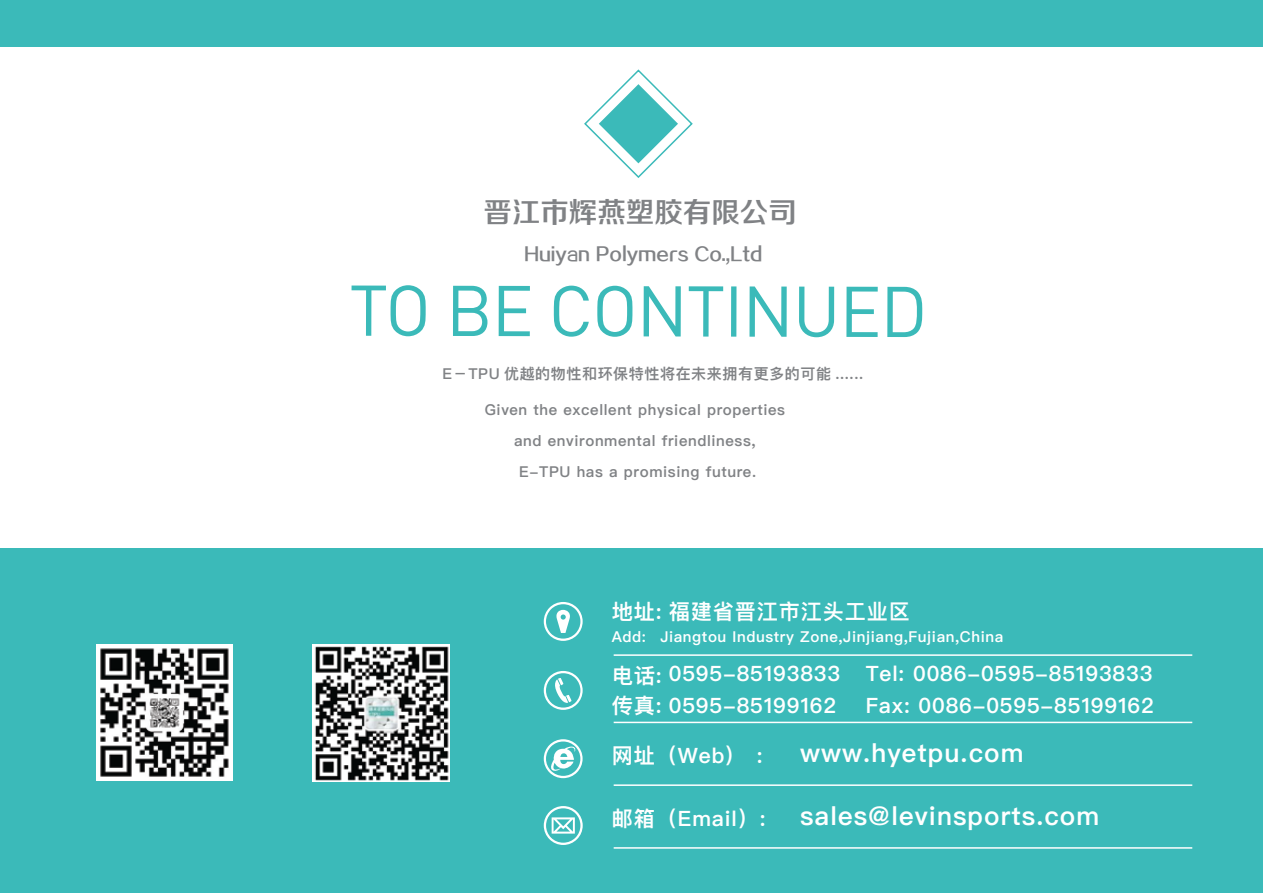
<style>
.page{position:relative;width:1263px;height:893px;background:#fff}
.page>*{position:absolute;margin:0;border:0;box-sizing:border-box;transform-origin:0 0}
.t1{font:70.5px "DIN";letter-spacing:-.025em;color:#3bbab9}
.t2{font:28.5px "FZZZHONGJW GB1 0";color:#808285}
.t3{font:600 25.8px "Ping Fang SC";letter-spacing:.04em;color:#fff}
.t4{font:600 21.15px/31.7px "Ping Fang SC";letter-spacing:.04em;color:#fff}
.t5{font:17.7px "FZZZHONGJW GB1 0";color:#808285}
.t6{font:600 15px/30.9px "Ping Fang SC";letter-spacing:.04em;color:#808285;text-align:center}
.t7{font:600 15px "Ping Fang SC";letter-spacing:.04em;color:#fff}
</style>
<div class="page">
<div style="left:0;top:0;width:1263px;height:46px;background:#3bbab9"></div>
<div style="left:0;top:548px;width:1263px;height:345px;background:#3bbab9"></div>
<svg style="left:584px;top:69px;width:109px;height:109px"></svg>
<svg style="left:544px;top:671px;width:39px;height:39px"></svg>
<svg style="left:544px;top:806px;width:39px;height:39px"></svg>
<svg style="left:544px;top:602px;width:39px;height:39px"></svg>
<svg style="left:544px;top:739px;width:39px;height:39px"></svg>
<hr style="left:614px;top:722px;width:578px;height:1px;background:#fff">
<hr style="left:614px;top:654px;width:578px;height:2px;background:#fff">
<hr style="left:614px;top:784px;width:578px;height:2px;background:#fff">
<hr style="left:614px;top:847px;width:578px;height:2px;background:#fff">
<img style="left:96px;top:645px;width:136px;height:136px">
<img style="left:313px;top:644px;width:137px;height:137px">
<h2 class="t2" style="left:483px;top:197px;width:315px">晋江市辉燕塑胶有限公司</h2>
<p class="t5" style="left:524px;top:244px;width:240px">Huiyan Polymers Co.,Ltd</p>
<h1 class="t1" style="left:349px;top:267px;width:580px">TO BE CONTINUED</h1>
<p class="t6" style="left:443px;top:358px;width:422px">E－TPU 优越的物性和环保特性将在未来拥有更多的可能 ......</p>
<p class="t6" style="left:485px;top:394px;width:302px">Given the excellent physical properties and environmental friendliness,<br>E-TPU has a promising future.</p>
<p class="t7" style="left:612px;top:627px;width:36px">Add:</p>
<h3 class="t4" style="left:669px;top:595px;width:243px">福建省晋江市江头工业区</h3>
<p class="t7" style="left:660px;top:627px;width:345px">Jiangtou Industry Zone,Jinjiang,Fujian,China</p>
<h3 class="t4" style="left:669px;top:657px;width:173px">0595-85193833</h3>
<h3 class="t4" style="left:612px;top:689px;width:226px">传真: 0595-85199162</h3>
<h3 class="t4" style="left:866px;top:657px;width:290px">Tel: 0086-0595-85193833<br>Fax: 0086-0595-85199162</h3>
<h3 class="t4" style="left:612px;top:739px;width:152px">网址（Web) :</h3>
<h3 class="t4" style="left:612px;top:802px;width:155px">邮箱（Email）:</h3>
<h3 class="t3" style="left:800px;top:737px;width:225px">www.hyetpu.com</h3>
<h3 class="t3" style="left:800px;top:800px;width:301px">sales@levinsports.com</h3>
</div>
